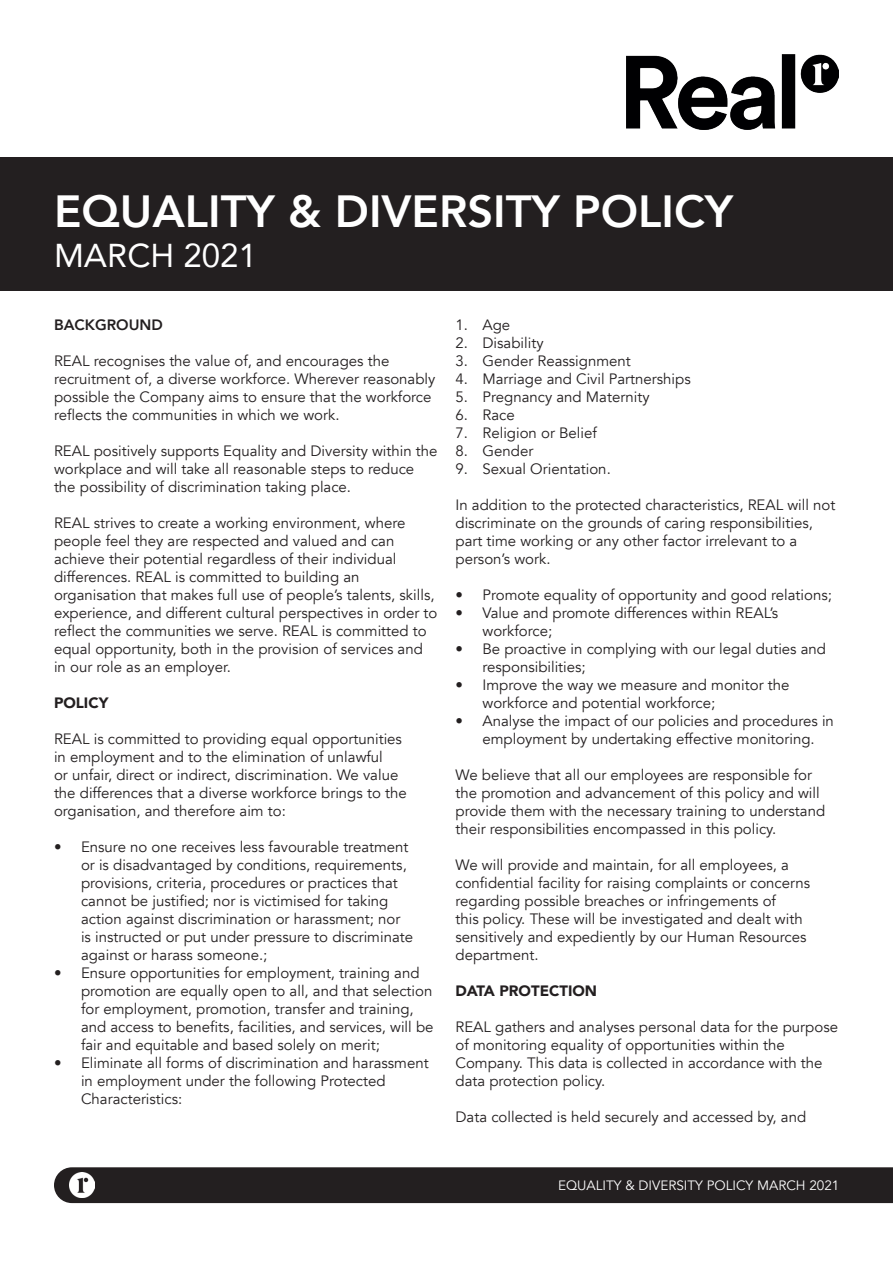
<style>
.page{position:relative;width:893px;height:1263px;background:#fff}
.page>*{position:absolute;margin:0;border:0;box-sizing:border-box;transform-origin:0 0}
.t1{font:800 45px "Avenir";color:#fff}
.t2{font:33px "Avenir";color:#fff}
.t3{font:15px/18px "Avenir";color:#231f20}
.t4{font:900 15px "Avenir";color:#231f20}
.t5{font:800 15px "Avenir";color:#231f20}
.t6{font:13.5px "Avenir";color:#fff}
</style>
<div class="page">
<div style="left:54px;top:1167px;width:839px;height:36px;background:#231f20"></div>
<div style="left:0;top:157px;width:893px;height:134px;background:#231f20"></div>
<img style="left:70px;top:1173px;width:25px;height:25px">
<img style="left:627px;top:54px;width:212px;height:76px">
<h1 class="t1" style="left:54px;top:176px;width:681px">EQUALITY &amp; DIVERSITY POLICY</h1>
<h2 class="t2" style="left:54px;top:229px;width:204px">MARCH 2021</h2>
<p class="t5" style="left:54px;top:313px;width:110px">BACKGROUND</p>
<p class="t3" style="left:54px;top:352px;width:383px">REAL recognises the value of, and encourages the recruitment of, a diverse workforce. Wherever reasonably possible the Company aims to ensure that the workforce reflects the communities in which we work.</p>
<p class="t3" style="left:54px;top:442px;width:385px">REAL positively supports Equality and Diversity within the workplace and will take all reasonable steps to reduce the possibility of discrimination taking place.</p>
<p class="t3" style="left:54px;top:514px;width:385px">REAL strives to create a working environment, where people feel they are respected and valued and can achieve their potential regardless of their individual differences. REAL is committed to building an organisation that makes full use of people’s talents, skills, experience, and different cultural perspectives in order to reflect the communities we serve. REAL is committed to equal opportunity, both in the provision of services and in our role as an employer.</p>
<p class="t4" style="left:54px;top:690px;width:56px">POLICY</p>
<p class="t3" style="left:54px;top:730px;width:354px">REAL is committed to providing equal opportunities in employment and to the elimination of unlawful<br>or unfair, direct or indirect, discrimination. We value the differences that a diverse workforce brings to the organisation, and therefore aim to:</p>
<p class="t3" style="left:81px;top:838px;width:334px;text-indent:-27px">• Ensure no one receives less favourable treatment or is disadvantaged by conditions, requirements, provisions, criteria, procedures or practices that cannot be justified; nor is victimised for taking action against discrimination or harassment; nor is instructed or put under pressure to discriminate against or harass someone.;</p>
<p class="t3" style="left:81px;top:964px;width:354px;text-indent:-27px">• Ensure opportunities for employment, training and promotion are equally open to all, and that selection for employment, promotion, transfer and training, and access to benefits, facilities, and services, will be fair and equitable and based solely on merit;</p>
<p class="t3" style="left:81px;top:1054px;width:349px;text-indent:-27px">• Eliminate all forms of discrimination and harassment in employment under the following Protected<br>Characteristics:</p>
<p class="t3" style="left:455px;top:316px;width:56px">1. Age</p>
<p class="t3" style="left:455px;top:334px;width:90px">2. Disability</p>
<p class="t3" style="left:455px;top:352px;width:177px">3. Gender Reassignment</p>
<p class="t3" style="left:455px;top:370px;width:237px">4. Marriage and Civil Partnerships</p>
<p class="t3" style="left:455px;top:388px;width:196px">5. Pregnancy and Maternity</p>
<p class="t3" style="left:455px;top:406px;width:61px">6. Race</p>
<p class="t3" style="left:455px;top:424px;width:143px">7. Religion or Belief</p>
<p class="t3" style="left:455px;top:442px;width:79px">8. Gender</p>
<p class="t3" style="left:455px;top:460px;width:157px">9. Sexual Orientation.</p>
<p class="t3" style="left:455px;top:496px;width:381px">In addition to the protected characteristics, REAL will not discriminate on the grounds of caring responsibilities, part time working or any other factor irrelevant to a person’s work.</p>
<p class="t3" style="left:455px;top:586px;width:378px">• Promote equality of opportunity and good relations;</p>
<p class="t3" style="left:482px;top:604px;width:297px;text-indent:-27px">• Value and promote differences within REAL’s workforce;</p>
<p class="t3" style="left:482px;top:640px;width:345px;text-indent:-27px">• Be proactive in complying with our legal duties and responsibilities;</p>
<p class="t3" style="left:482px;top:676px;width:309px;text-indent:-27px">• Improve the way we measure and monitor the workforce and potential workforce;</p>
<p class="t3" style="left:455px;top:712px;width:380px;text-align:center">• Analyse the impact of our policies and procedures in employment by undertaking effective monitoring.</p>
<p class="t3" style="left:455px;top:766px;width:371px">We believe that all our employees are responsible for the promotion and advancement of this policy and will provide them with the necessary training to understand their responsibilities encompassed in this policy.</p>
<p class="t3" style="left:455px;top:856px;width:356px">We will provide and maintain, for all employees, a confidential facility for raising complaints or concerns regarding possible breaches or infringements of<br>this policy. These will be investigated and dealt with sensitively and expediently by our Human Resources department.</p>
<p class="t4" style="left:455px;top:978px;width:143px">DATA PROTECTION</p>
<p class="t3" style="left:455px;top:1018px;width:384px">REAL gathers and analyses personal data for the purpose of monitoring equality of opportunities within the Company. This data is collected in accordance with the data protection policy.</p>
<p class="t3" style="left:455px;top:1108px;width:352px">Data collected is held securely and accessed by, and</p>
<p class="t6" style="left:558px;top:1177px;width:283px">EQUALITY &amp; DIVERSITY POLICY MARCH 2021</p>
</div>
